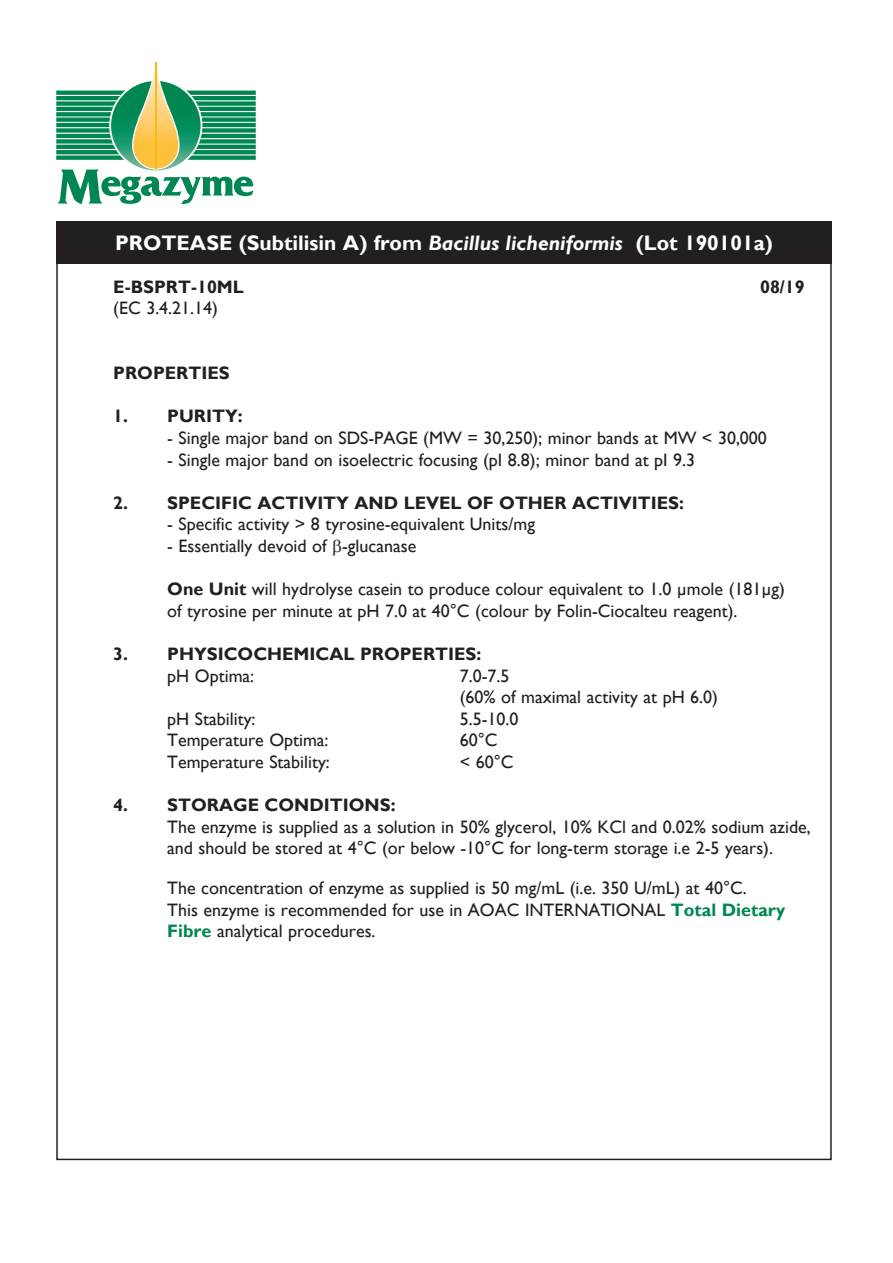
<style>
.page{position:relative;width:893px;height:1263px;background:#fff}
.page>*{position:absolute;margin:0;border:0;box-sizing:border-box;transform-origin:0 0}
.t1{font:700 21px "Gill Sans";color:#fff}
.t2{font:18px/21.6px "Gill Sans";color:#231f20}
.t3{font:700 18px "Gill Sans";color:#231f20}
.s1{font-style:italic}
.s2{font-weight:700}
.s3{font-weight:700;color:#008751}
</style>
<div class="page">
<div style="left:56px;top:221px;width:776px;height:43px;background:#231f20"></div>
<svg style="left:56px;top:62px;width:200px;height:142px"></svg>
<hr style="left:155px;top:62px;width:1px;height:107px;background:#fcb814">
<p class="t1" style="left:115px;top:230px;width:659px">PROTEASE (Subtilisin A) from <span class="s1">Bacillus licheniformis</span> (Lot 190101a)</p>
<p class="t3" style="left:113px;top:276px;width:132px">E-BSPRT-10ML</p>
<p class="t3" style="left:760px;top:276px;width:46px">08/19</p>
<p class="t2" style="left:113px;top:298px;width:106px">(EC 3.4.21.14)</p>
<p class="t3" style="left:113px;top:362px;width:118px">PROPERTIES</p>
<p class="t3" style="left:113px;top:405px;width:131px">1. PURITY:</p>
<p class="t2" style="left:167px;top:427px;width:601px">- Single major band on SDS-PAGE (MW = 30,250); minor bands at MW &lt; 30,000</p>
<p class="t2" style="left:167px;top:449px;width:529px">- Single major band on isoelectric focusing (pI 8.8); minor band at pI 9.3</p>
<p class="t3" style="left:113px;top:492px;width:572px">2. SPECIFIC ACTIVITY AND LEVEL OF OTHER ACTIVITIES:</p>
<p class="t2" style="left:167px;top:514px;width:369px">- Specific activity &gt; 8 tyrosine-equivalent Units/mg</p>
<p class="t2" style="left:167px;top:535px;width:250px">- Essentially devoid of -glucanase</p>
<p class="t2" style="left:167px;top:579px;width:619px"><span class="s2">One Unit</span> will hydrolyse casein to produce colour equivalent to 1.0 µmole (181µg) of tyrosine per minute at pH 7.0 at 40°C (colour by Folin-Ciocalteu reagent).</p>
<p class="t3" style="left:113px;top:643px;width:370px">3. PHYSICOCHEMICAL PROPERTIES:</p>
<p class="t2" style="left:167px;top:665px;width:88px">pH Optima:</p>
<p class="t2" style="left:460px;top:665px;width:51px">7.0-7.5</p>
<p class="t2" style="left:460px;top:687px;width:260px">(60% of maximal activity at pH 6.0)</p>
<p class="t2" style="left:167px;top:708px;width:90px">pH Stability:</p>
<p class="t2" style="left:460px;top:708px;width:60px">5.5-10.0</p>
<p class="t2" style="left:167px;top:730px;width:163px">Temperature Optima:</p>
<p class="t2" style="left:460px;top:730px;width:39px">60°C</p>
<p class="t2" style="left:167px;top:751px;width:164px">Temperature Stability:</p>
<p class="t2" style="left:460px;top:751px;width:55px">&lt; 60°C</p>
<p class="t3" style="left:113px;top:794px;width:284px">4. STORAGE CONDITIONS:</p>
<p class="t2" style="left:167px;top:816px;width:645px">The enzyme is supplied as a solution in 50% glycerol, 10% KCl and 0.02% sodium azide, and should be stored at 4°C (or below -10°C for long-term storage i.e 2-5 years).</p>
<p class="t2" style="left:167px;top:877px;width:581px">The concentration of enzyme as supplied is 50 mg/mL (i.e. 350 U/mL) at 40°C.</p>
<p class="t2" style="left:167px;top:899px;width:619px">This enzyme is recommended for use in AOAC INTERNATIONAL <span class="s3">Total Dietary<br>Fibre</span> analytical procedures.</p>
</div>
